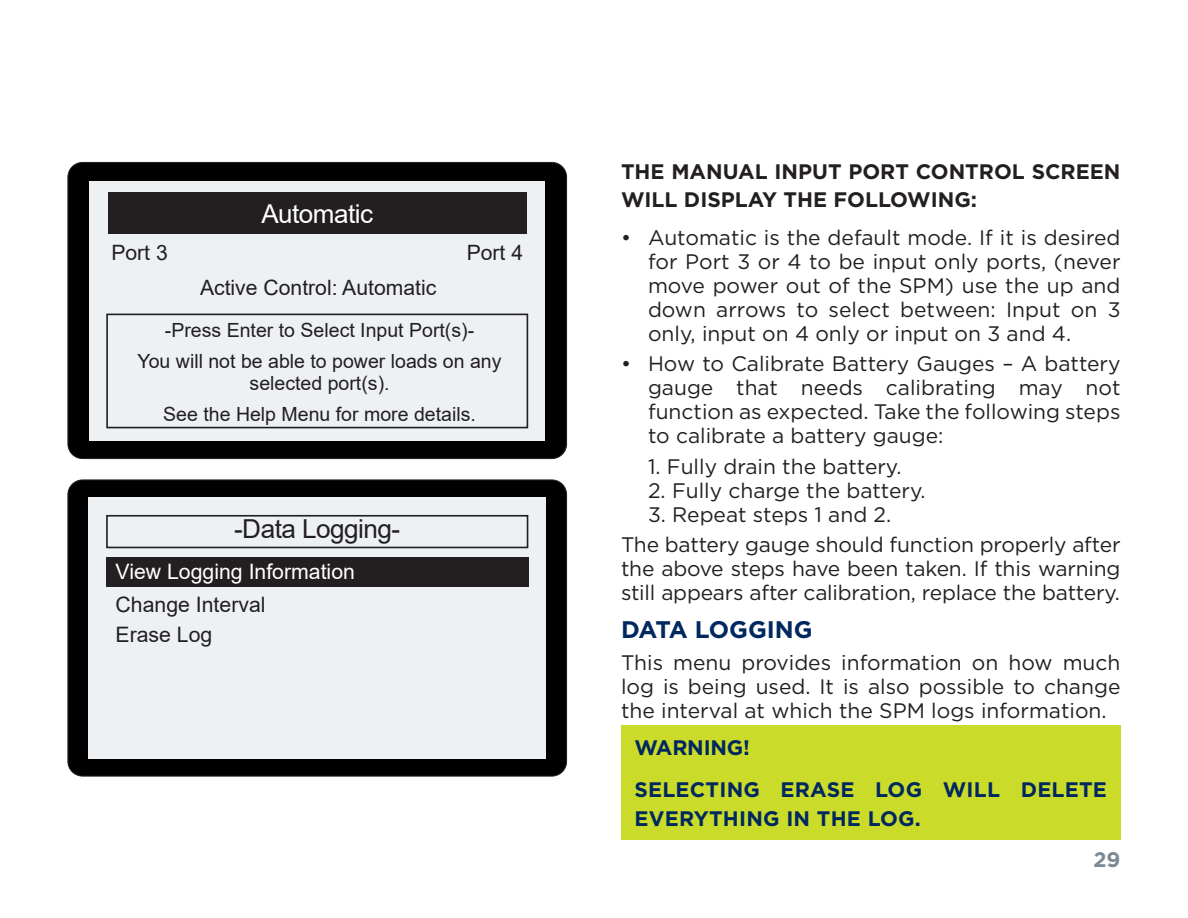
<style>
.page{position:relative;width:1188px;height:918px;background:#fff}
.page>*{position:absolute;margin:0;border:0;box-sizing:border-box;transform-origin:0 0}
.t1{font:26.1px "Arial";letter-spacing:-.02em;color:#231f20}
.t2{font:26.1px "Arial";letter-spacing:-.02em;color:#fff}
.t3{font:700 24px "Gotham";color:#00285f}
.t4{font:21.3px/30.6px "Arial";color:#231f20}
.t5{font:21.3px "Arial";color:#fff}
.t6{font:21px/24px "Gotham";letter-spacing:-.005em;color:#231f20;text-align:justify}
.t7{font:700 21px/28.5px "Gotham";color:#231f20}
.t8{font:700 21px/42px "Gotham";letter-spacing:.01em;color:#00285f}
.t9{font:700 21px "Gotham";color:#7b8a97}
.t10{font:19.5px/30.3px "Arial";color:#231f20;text-align:center}
</style>
<div class="page">
<div style="left:68px;top:162px;width:499px;height:297px;background:#000;border-radius:15px"></div>
<div style="left:89px;top:181px;width:456px;height:259px;background:#eef1f4"></div>
<div style="left:108px;top:193px;width:419px;height:41px;background:#231f20"></div>
<div style="left:106px;top:314px;width:422px;height:114px;border:2px solid #231f20"></div>
<div style="left:68px;top:162px;width:499px;height:297px;border:1px solid #231f20;border-radius:15px"></div>
<div style="left:68px;top:480px;width:499px;height:296px;background:#000;border-radius:15px"></div>
<div style="left:88px;top:497px;width:458px;height:262px;background:#eef1f4"></div>
<div style="left:106px;top:515px;width:422px;height:33px;border:2px solid #231f20"></div>
<div style="left:106px;top:557px;width:422px;height:29px;background:#231f20"></div>
<div style="left:68px;top:480px;width:499px;height:297px;border:1px solid #231f20;border-radius:15px"></div>
<div style="left:621px;top:725px;width:499px;height:114px;background:#cadb2a"></div>
<p class="t2" style="left:261px;top:196px;width:113px">Automatic</p>
<p class="t4" style="left:111px;top:238px;width:58px">Port 3</p>
<p class="t4" style="left:467px;top:238px;width:58px">Port 4</p>
<p class="t4" style="left:200px;top:272px;width:238px">Active Control: Automatic</p>
<p class="t10" style="left:138px;top:315px;width:366px">-Press Enter to Select Input Port(s)-<br>You will not be able to power loads on any</p>
<p class="t10" style="left:163px;top:368px;width:314px">selected port(s).<br>See the Help Menu for more details.</p>
<p class="t1" style="left:234px;top:511px;width:168px">-Data Logging-</p>
<p class="t5" style="left:116px;top:557px;width:241px">View Logging Information</p>
<p class="t4" style="left:116px;top:589px;width:152px">Change Interval<br>Erase Log</p>
<p class="t7" style="left:621px;top:157px;width:501px">THE MANUAL INPUT PORT CONTROL SCREEN<br>WILL DISPLAY THE FOLLOWING:</p>
<p class="t6" style="left:648px;top:225px;width:474px;text-indent:-27px">• Automatic is the default mode. If it is desired for Port 3 or 4 to be input only ports, (never move power out of the SPM) use the up and down arrows to select between: Input on 3 only, input on 4 only or input on 3 and 4.</p>
<p class="t6" style="left:648px;top:351px;width:474px;text-indent:-27px">• How to Calibrate Battery Gauges – A battery gauge that needs calibrating may not function as expected. Take the following steps to calibrate a battery gauge:</p>
<p class="t6" style="left:648px;top:454px;width:255px">1. Fully drain the battery.</p>
<p class="t6" style="left:648px;top:478px;width:279px">2. Fully charge the battery.</p>
<p class="t6" style="left:621px;top:499px;width:501px;line-height:30.6px;text-indent:27px">3. Repeat steps 1 and 2.<br>The battery gauge should function properly after</p>
<p class="t6" style="left:621px;top:556px;width:501px">the above steps have been taken. If this warning still appears after calibration, replace the battery.</p>
<p class="t3" style="left:621px;top:613px;width:193px">DATA LOGGING</p>
<p class="t6" style="left:621px;top:651px;width:501px">This menu provides information on how much log is being used. It is also possible to change the interval at which the SPM logs information.</p>
<p class="t8" style="left:634px;top:727px;width:474px">WARNING!<br>SELECTING ERASE LOG WILL DELETE</p>
<p class="t8" style="left:634px;top:797px;width:288px">EVERYTHING IN THE LOG.</p>
<p class="t9" style="left:1094px;top:846px;width:28px">29</p>
</div>
